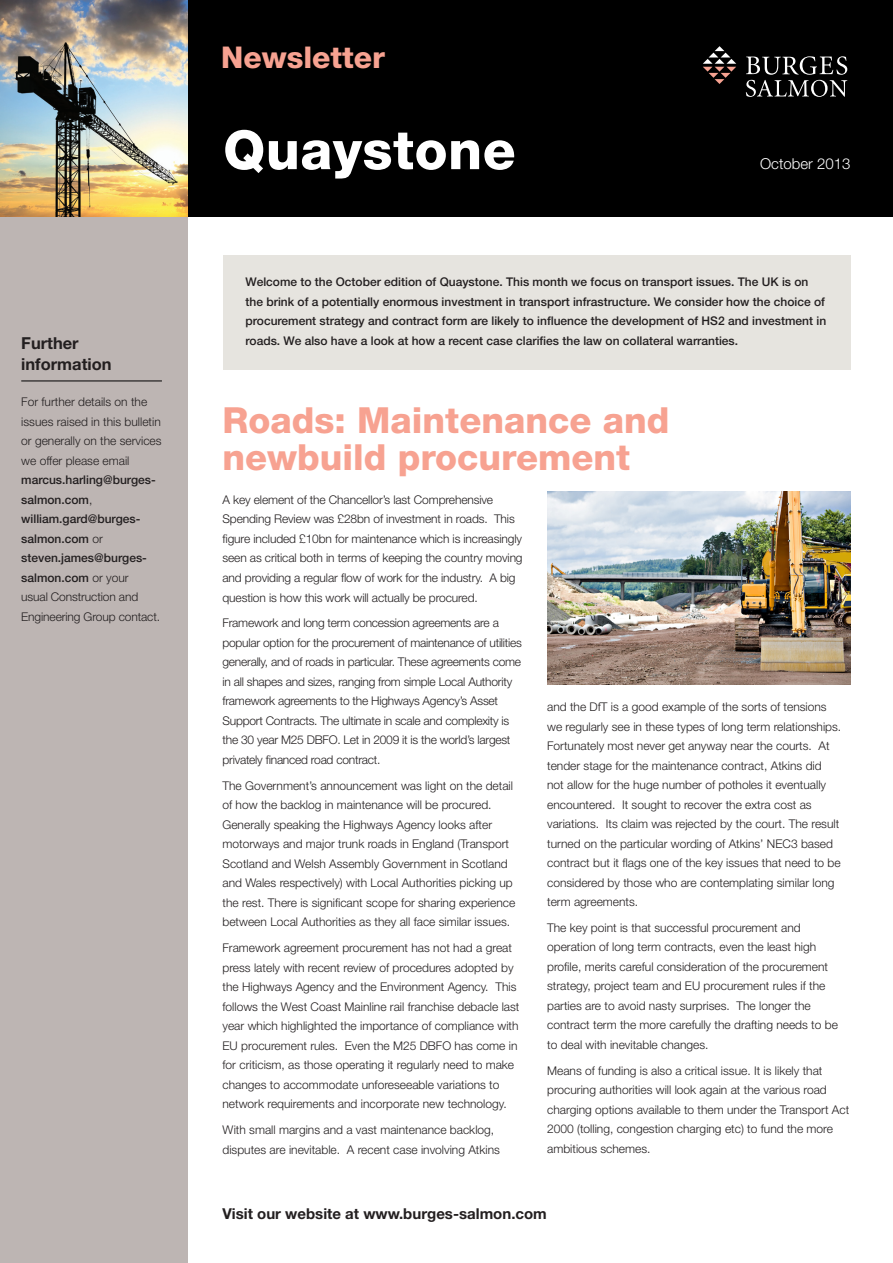
<style>
.page{position:relative;width:893px;height:1263px;background:#fff}
.page>*{position:absolute;margin:0;border:0;box-sizing:border-box;transform-origin:0 0}
.t1{font:800 54px "Helvetica Neue LT Std";letter-spacing:.01em;color:#fff}
.pink_section_title{font:800 36px/37.5px "Helvetica Neue LT Std";color:#f7a291}
.header_pink_9pt{font:800 30px "Helvetica Neue LT Std";color:#f7a291}
.welcomecolumntitle{font:700 16.5px "Helvetica Neue LT Std";color:#231f20}
.visit_our_website{font:700 15px "Helvetica Neue LT Std";color:#231f20}
.t2{font:300 15px "Helvetica Neue LT Std";color:#fff}
.bodytext{font:300 12px/19.5px "Helvetica Neue LT Std";color:#231f20}
.bodytext-2{font:300 12px/19.5px "Helvetica Neue LT Std";letter-spacing:-.02em;color:#231f20}
.bodytext-3{font:500 12px/19.5px "Helvetica Neue LT Std";color:#231f20}
.welcomecolumntitle-2{font:300 12px/19.5px "Helvetica Neue LT Std";color:#231f20}
.s1{font-weight:500}
</style>
<div class="page">
<div style="left:0;top:0;width:187px;height:1263px;background:#bdb5b3"></div>
<hr style="left:21px;top:381px;width:141px;height:1px;background:#000">
<div style="left:223px;top:255px;width:627px;height:115px;background:#e6e4df"></div>
<div style="left:0;top:0;width:893px;height:217px;background:#000"></div>
<svg style="left:703px;top:46px;width:33px;height:38px"></svg>
<svg style="left:746px;top:56px;width:101px;height:41px"></svg>
<img style="left:0;top:0;width:187px;height:217px">
<img style="left:547px;top:492px;width:303px;height:193px">
<p class="welcomecolumntitle" style="left:21px;top:333px;width:59px">Further</p>
<p class="welcomecolumntitle" style="left:21px;top:354px;width:92px">information</p>
<p class="welcomecolumntitle-2" style="left:21px;top:392px;width:142px">For further details on the issues raised in this bulletin or generally on the services we offer please email <span class="s1">marcus.harling@burges&shy;salmon.com</span>, <span class="s1">william.gard@burges&shy;salmon.com</span> or <span class="s1">steven.james@burges&shy;salmon.com</span> or your<br>usual Construction and<br>Engineering Group contact.</p>
<p class="header_pink_9pt" style="left:221px;top:40px;width:165px">Newsletter</p>
<p class="t1" style="left:223px;top:118px;width:294px">Quaystone</p>
<p class="t2" style="left:760px;top:155px;width:92px">October 2013</p>
<p class="bodytext-3" style="left:246px;top:272px;width:582px">Welcome to the October edition of Quaystone. This month we focus on transport issues. The UK is on the brink of a potentially enormous investment in transport infrastructure. We consider how the choice of procurement strategy and contract form are likely to influence the development of HS2 and investment in roads. We also have a look at how a recent case clarifies the law on collateral warranties.</p>
<p class="pink_section_title" style="left:223px;top:401px;width:448px">Roads: Maintenance and newbuild procurement</p>
<p class="bodytext" style="left:223px;top:490px;width:302px">A key element of the Chancellor’s last Comprehensive Spending Review was £28bn of investment in roads. This figure included £10bn for maintenance which is increasingly seen as critical both in terms of keeping the country moving and providing a regular flow of work for the industry. A big question is how this work will actually be procured.</p>
<p class="bodytext-2" style="left:223px;top:613px;width:301px">Framework and long term concession agreements are a popular option for the procurement of maintenance of utilities generally, and of roads in particular. These agreements come in all shapes and sizes, ranging from simple Local Authority framework agreements to the Highways Agency’s Asset Support Contracts. The ultimate in scale and complexity is the 30 year M25 DBFO. Let in 2009 it is the world’s largest privately financed road contract.</p>
<p class="bodytext" style="left:223px;top:775px;width:294px">The Government’s announcement was light on the detail of how the backlog in maintenance will be procured.<br>Generally speaking the Highways Agency looks after motorways and major trunk roads in England (Transport Scotland and Welsh Assembly Government in Scotland and Wales respectively) with Local Authorities picking up the rest. There is significant scope for sharing experience between Local Authorities as they all face similar issues.</p>
<p class="bodytext" style="left:223px;top:938px;width:298px">Framework agreement procurement has not had a great press lately with recent review of procedures adopted by the Highways Agency and the Environment Agency. This follows the West Coast Mainline rail franchise debacle last year which highlighted the importance of compliance with EU procurement rules. Even the M25 DBFO has come in for criticism, as those operating it regularly need to make changes to accommodate unforeseeable variations to network requirements and incorporate new technology.</p>
<p class="bodytext" style="left:223px;top:1120px;width:279px">With small margins and a vast maintenance backlog, disputes are inevitable. A recent case involving Atkins</p>
<p class="bodytext" style="left:547px;top:697px;width:296px">and the DfT is a good example of the sorts of tensions we regularly see in these types of long term relationships.<br>Fortunately most never get anyway near the courts. At tender stage for the maintenance contract, Atkins did not allow for the huge number of potholes it eventually encountered. It sought to recover the extra cost as variations. Its claim was rejected by the court. The result turned on the particular wording of Atkins’ NEC3 based contract but it flags one of the key issues that need to be considered by those who are contemplating similar long term agreements.</p>
<p class="bodytext" style="left:547px;top:918px;width:292px">The key point is that successful procurement and operation of long term contracts, even the least high profile, merits careful consideration of the procurement strategy, project team and EU procurement rules if the parties are to avoid nasty surprises. The longer the contract term the more carefully the drafting needs to be to deal with inevitable changes.</p>
<p class="bodytext" style="left:547px;top:1060px;width:304px">Means of funding is also a critical issue. It is likely that procuring authorities will look again at the various road charging options available to them under the Transport Act 2000 (tolling, congestion charging etc) to fund the more ambitious schemes.</p>
<p class="visit_our_website" style="left:223px;top:1205px;width:326px">Visit our website at www.burges-salmon.com</p>
</div>
